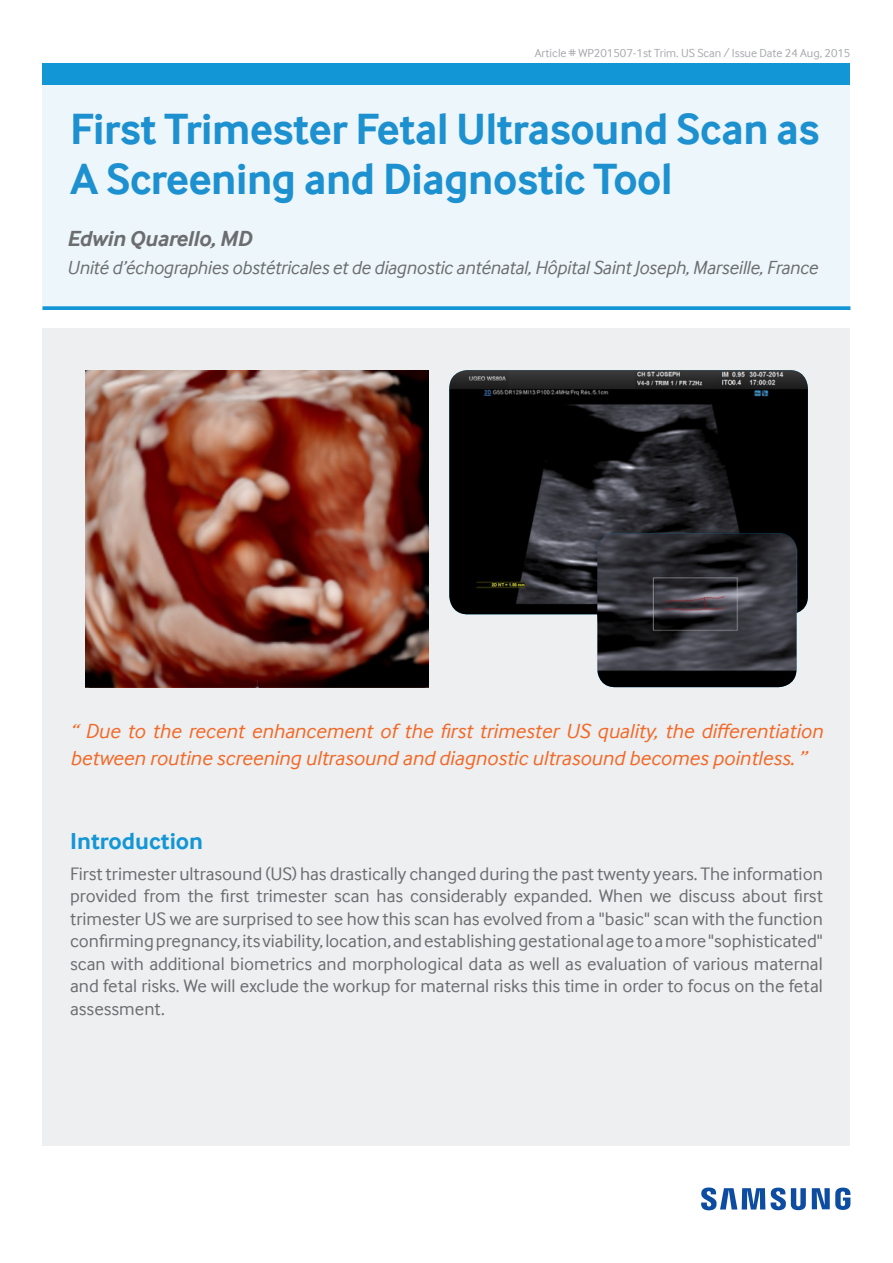
<style>
.page{position:relative;width:893px;height:1263px;background:#fff}
.page>*{position:absolute;margin:0;border:0;box-sizing:border-box;transform-origin:0 0}
.t1{font:700 45px/49.5px "Samsung Inter Face";letter-spacing:-.01em;color:#1d90d0}
.t2{font:700 23.7px "Samsung Inter Face";color:#1396d5}
.t3{font:italic 700 22.5px "Samsung Inter Face";letter-spacing:-.01em;color:#6c6d70}
.t4{font:italic 21px/27px "Samsung Inter Face";color:#f36827}
.t5{font:italic 19.5px "Samsung Inter Face";letter-spacing:-.01em;color:#6c6d70}
.t6{font:18.6px/22.5px "Samsung Inter Face";color:#6c6d70;text-align:justify}
.t7{font:12px "Samsung Inter Face";color:#a8a9ad}
</style>
<div class="page">
<div style="left:43px;top:306px;width:807px;height:840px;background:#edeff0"></div>
<div style="left:43px;top:72px;width:807px;height:234px;background:#edf6fa"></div>
<div style="left:43px;top:64px;width:807px;height:21px;background:#1396d5"></div>
<div style="left:43px;top:306px;width:807px;height:5px;background:#1396d5"></div>
<svg style="left:701px;top:1187px;width:64px;height:23px"></svg>
<svg style="left:771px;top:1187px;width:35px;height:23px"></svg>
<svg style="left:812px;top:1187px;width:38px;height:23px"></svg>
<div style="left:27px;top:311px;width:836px;height:17px;background:#fff"></div>
<img style="left:85px;top:370px;width:344px;height:317px">
<img style="left:449px;top:370px;width:359px;height:244px">
<img style="left:597px;top:533px;width:199px;height:154px">
<div style="left:777px;top:469px;width:29px;height:47px;background:#000"></div>
<div style="left:509px;top:371px;width:125px;height:17px;background:#2e2e2e"></div>
<p class="t7" style="left:535px;top:46px;width:317px">Article # WP201507-1st Trim. US Scan / Issue Date 24 Aug, 2015</p>
<p class="t1" style="left:70px;top:104px;width:751px">First Trimester Fetal Ultrasound Scan as<br>A Screening and Diagnostic Tool</p>
<p class="t3" style="left:67px;top:225px;width:186px">Edwin Quarello, MD</p>
<p class="t5" style="left:67px;top:256px;width:752px">Unité d’échographies obstétricales et de diagnostic anténatal, Hôpital Saint Joseph, Marseille, France</p>
<p class="t4" style="left:70px;top:717px;width:754px">“ Due to the recent enhancement of the first trimester US quality, the differentiation between routine screening ultrasound and diagnostic ultrasound becomes pointless. ”</p>
<p class="t2" style="left:70px;top:827px;width:135px">Introduction</p>
<p class="t6" style="left:70px;top:862px;width:754px">First trimester ultrasound (US) has drastically changed during the past twenty years. The information provided from the first trimester scan has considerably expanded. When we discuss about first trimester US we are surprised to see how this scan has evolved from a "basic" scan with the function confirming pregnancy, its viability, location, and establishing gestational age to a more "sophisticated" scan with additional biometrics and morphological data as well as evaluation of various maternal and fetal risks. We will exclude the workup for maternal risks this time in order to focus on the fetal assessment.</p>
</div>
